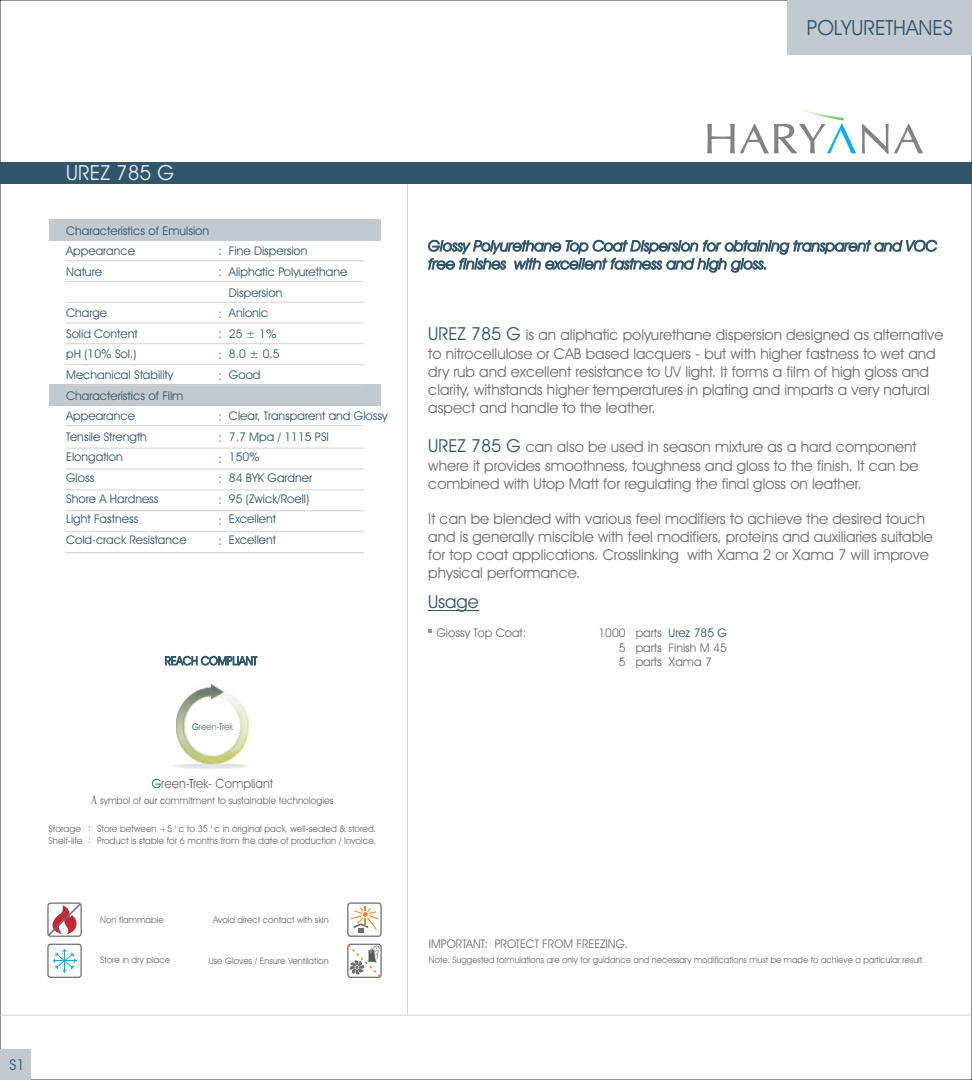
<style>
.page{position:relative;width:972px;height:1080px;background:#fff}
.page>*{position:absolute;margin:0;border:0;box-sizing:border-box;transform-origin:0 0}
.t1{font:21px "Avant Garde IT Cby BT";color:#31566b}
.t2{font:21px "Avant Garde IT Cby BT";color:#dfeaf0}
.t3{font:18px "Avant Garde IT Cby BT";color:#31566d}
.t4{font:18px "Avant Garde IT Cby BT";color:#31566b}
.t5{font:15px/18.1px "Avant Garde IT Cby BT";color:#6c6d70}
.t6{font:italic 15px/18px "Avant Garde IT Cby BT";color:#31566b}
.t7{font:15px "Avant Garde IT Cby BT";color:#31566b}
.t8{font:12.75px "Avant Garde IT Cby BT";color:#6c6d70;scale:.95 1}
.t9{font:12.75px "Avant Garde IT Cby BT";color:#006b32;scale:.95 1}
.t10{font:12px/20.5px "Avant Garde IT Cby BT";color:#31566b}
.t11{font:12px/14.4px "Avant Garde IT Cby BT";color:#6c6d70}
.t12{font:12px "Avant Garde IT Cby BT";color:#31566b;scale:.91 1}
.t13{font:9.9px "Avant Garde IT Cby BT";color:#6c6d70;scale:.95 1}
.t14{font:9.45px/11.4px "Avant Garde IT Cby BT";color:#6c6d70}
.t15{font:9.3px/11.1px "Avant Garde IT Cby BT";color:#6c6d70}
.t16{font:9.15px "Avant Garde IT Cby BT";color:#6c6d70;scale:.95 1}
.t17{font:9.15px "Avant Garde IT Cby BT";color:#006b32;scale:.95 1}
.t18{font:9px "Avant Garde IT Cby BT";color:#6c6d70}
.s1{color:#006b32}
.s2{font-family:"HPPSG";font-size:12.75px}
.s3{font-family:"Helvetica"}
</style>
<div class="page">
<div style="left:49px;top:385px;width:332px;height:21px;background:#c3cacf"></div>
<hr style="left:407px;top:183px;width:1px;height:832px;background:#d1d2d4">
<div style="left:0;top:162px;width:972px;height:22px;background:#31566b"></div>
<hr style="left:0;top:1015px;width:972px;height:1px;background:#d1d2d4">
<div style="left:0;top:1049px;width:31px;height:31px;background:#c3cacf"></div>
<svg style="left:47px;top:944px;width:35px;height:34px"></svg>
<svg style="left:47px;top:902px;width:35px;height:35px"></svg>
<svg style="left:347px;top:903px;width:35px;height:34px"></svg>
<svg style="left:347px;top:943px;width:35px;height:35px"></svg>
<svg style="left:707px;top:110px;width:216px;height:44px"></svg>
<div style="left:49px;top:219px;width:332px;height:21px;background:#c3cacf"></div>
<hr style="left:66px;top:260px;width:298px;height:1px;background:#d1d2d4">
<hr style="left:66px;top:281px;width:298px;height:1px;background:#d1d2d4">
<hr style="left:66px;top:302px;width:298px;height:1px;background:#d1d2d4">
<hr style="left:66px;top:323px;width:298px;height:1px;background:#d1d2d4">
<hr style="left:66px;top:343px;width:298px;height:1px;background:#d1d2d4">
<hr style="left:66px;top:364px;width:298px;height:1px;background:#d1d2d4">
<hr style="left:66px;top:385px;width:298px;height:1px;background:#d1d2d4">
<hr style="left:66px;top:448px;width:298px;height:1px;background:#d1d2d4">
<hr style="left:66px;top:469px;width:298px;height:1px;background:#d1d2d4">
<hr style="left:66px;top:489px;width:298px;height:1px;background:#d1d2d4">
<hr style="left:66px;top:510px;width:298px;height:1px;background:#d1d2d4">
<hr style="left:66px;top:552px;width:298px;height:1px;background:#d1d2d4">
<hr style="left:66px;top:531px;width:298px;height:1px;background:#d1d2d4">
<div style="left:787px;top:0;width:185px;height:54px;background:#c3cacf"></div>
<hr style="left:428px;top:610px;width:51px;height:1px;background:#31566b">
<hr style="left:66px;top:425px;width:298px;height:1px;background:#d1d2d4">
<img style="left:176px;top:685px;width:72px;height:79px">
<svg style="left:185px;top:698px;width:54px;height:56px"></svg>
<svg style="left:428px;top:630px;width:4px;height:3px"></svg>
<h1 class="t1" style="left:807px;top:20px;width:148px">POLYURETHANES</h1>
<h1 class="t2" style="left:66px;top:165px;width:109px">UREZ 785 G</h1>
<p class="t10" style="left:66px;top:221px;width:145px">Characteristics of Emulsion<br>Appearance<br>Nature</p>
<p class="t10" style="left:66px;top:304px;width:122px">Charge<br>Solid Content<br>pH (10% Sol.)<br>Mechanical Stability<br>Characteristics of Film<br>Appearance<br>Tensile Strength<br>Elongation<br>Gloss<br>Shore A Hardness<br>Light Fastness<br>Cold-crack Resistance</p>
<p class="t10" style="left:229px;top:242px;width:120px">Fine Dispersion<br>Aliphatic Polyurethane<br>Dispersion<br>Anionic<br>25 ± 1%<br>8.0 ± 0.5<br>Good</p>
<p class="t10" style="left:229px;top:407px;width:160px">Clear, Transparent and Glossy<br>7.7 Mpa / 1115 PSI<br>150%<br>84 BYK Gardner<br>95 (Zwick/Roell)<br>Excellent<br>Excellent</p>
<p class="t10" style="left:219px;top:242px;width:5px">: :</p>
<p class="t10" style="left:219px;top:304px;width:5px;text-align:justify">: : : :</p>
<p class="t10" style="left:219px;top:408px;width:5px;text-align:justify">: : : : : : :</p>
<p class="t12" style="left:165px;top:656px;width:103px">REACH COMPLIANT</p>
<p class="t16" style="left:192px;top:723px;width:45px"><span class="s1">G</span>reen rek</p>
<p class="t17" style="left:219px;top:723px;width:5px">T</p>
<p class="t8" style="left:152px;top:779px;width:129px"><span class="s1">G</span>reen- rek- Compliant</p>
<p class="t9" style="left:189px;top:779px;width:6px">T</p>
<p class="t13" style="left:91px;top:797px;width:256px"><span class="s2">a</span> symbol of <span class="s3">our c</span>ommitment to sustainable technologies</p>
<p class="t14" style="left:49px;top:824px;width:36px">Storage<br>Shelf-life</p>
<p class="t15" style="left:88px;top:824px;width:4px">: :</p>
<p class="t14" style="left:97px;top:824px;width:281px">Store between +5 ' c to 35 ' c in original pack, well-sealed &amp; stored.<br>Product is stable for 6 months from the date of production / Invoice.</p>
<p class="t18" style="left:100px;top:916px;width:65px">Non flammable</p>
<p class="t18" style="left:100px;top:957px;width:72px">Store in dry place</p>
<p class="t18" style="left:213px;top:917px;width:117px">Avoid direct contact with skin</p>
<p class="t18" style="left:209px;top:957px;width:122px">Use Gloves / Ensure Ventilation</p>
<p class="t7" style="left:9px;top:1059px;width:17px">S1</p>
<p class="t6" style="left:428px;top:238px;width:510px">Glossy Polyurethane Top Coat Dispersion for obtaining transparent and VOC free finishes with excellent fastness and high gloss.</p>
<p class="t3" style="left:428px;top:328px;width:94px">UREZ 785 G</p>
<p class="t5" style="left:428px;top:328px;width:517px;text-indent:97px">is an aliphatic polyurethane dispersion designed as alternative to nitrocellulose or CAB based lacquers - but with higher fastness to wet and dry rub and excellent resistance to UV light. It forms a film of high gloss and clarity, withstands higher temperatures in plating and imparts a very natural aspect and handle to the leather.</p>
<p class="t5" style="left:428px;top:439px;width:492px;text-indent:97px">can also be used in season mixture as a hard component where it provides smoothness, toughness and gloss to the finish. It can be combined with Utop Matt for regulating the final gloss on leather.</p>
<p class="t5" style="left:428px;top:512px;width:506px">It can be blended with various feel modifiers to achieve the desired touch and is generally miscible with feel modifiers, proteins and auxiliaries suitable for top coat applications. Crosslinking with Xama 2 or Xama 7 will improve physical performance.</p>
<p class="t3" style="left:428px;top:439px;width:94px">UREZ 785 G</p>
<p class="t4" style="left:428px;top:595px;width:52px">Usage</p>
<p class="t11" style="left:437px;top:627px;width:91px">Glossy Top Coat:</p>
<p class="t11" style="left:619px;top:627px;width:110px;text-indent:-20px">1000 parts<br>5 parts Finish M 45<br>5 parts Xama 7</p>
<p class="t10" style="left:669px;top:624px;width:60px">Urez 785 G</p>
<p class="t11" style="left:429px;top:937px;width:200px">IMPORTANT: PROTECT FROM FREEZING.</p>
<p class="t18" style="left:429px;top:956px;width:497px">Note: Suggested formulations are only for guidance and necessary modifications must be made to achieve a particular result.</p>
</div>
